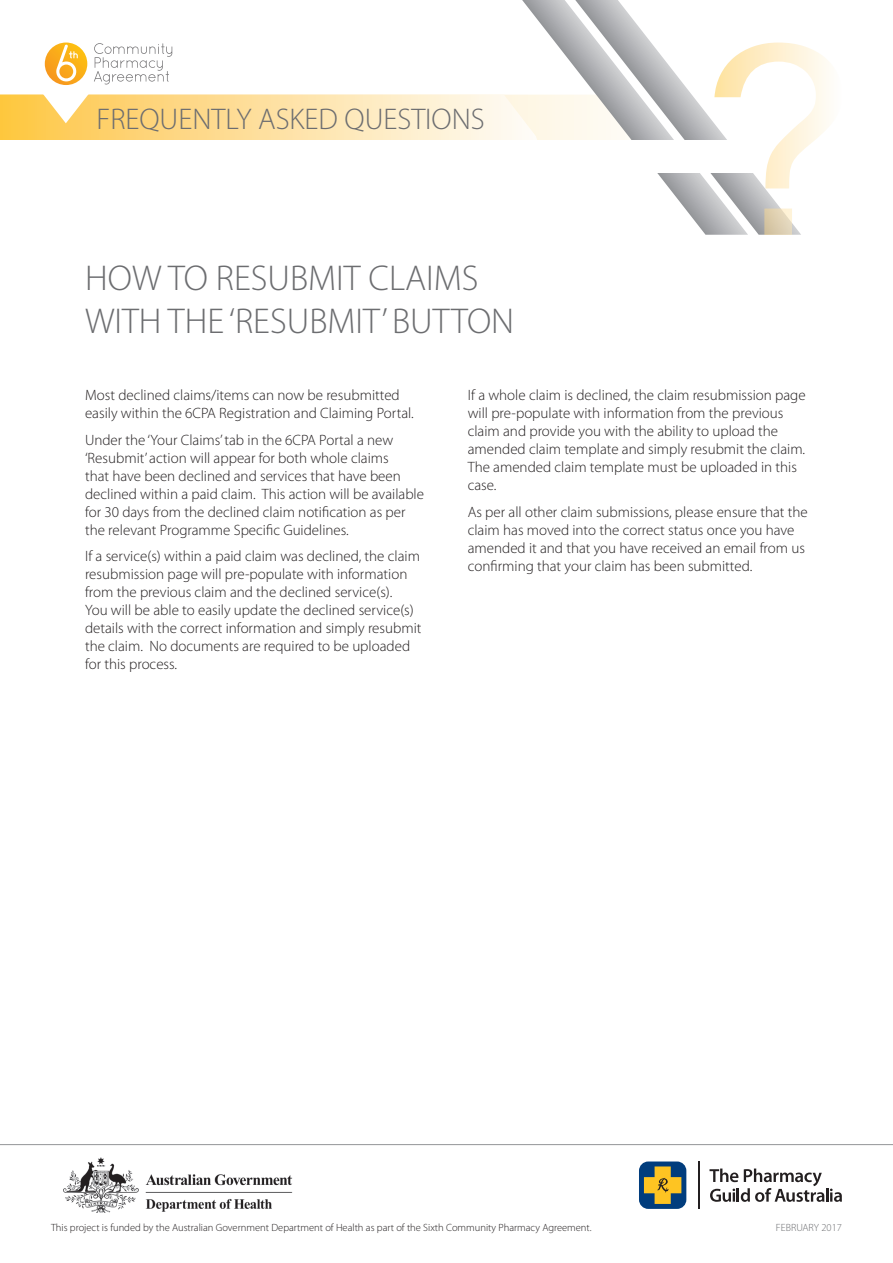
<style>
.page{position:relative;width:893px;height:1263px;background:#fff}
.page>*{position:absolute;margin:0;border:0;box-sizing:border-box;transform-origin:0 0}
.t1{font:300 36px/43.2px "Myriad Pro";color:#6c6d70}
.t2{font:300 30px "Myriad Pro";color:#6c6d70}
.t3{font:300 15px/18px "Myriad Pro";color:#231f20}
.t4{font:300 10.5px "Myriad Pro";color:#231f20}
.t5{font:300 10.5px "Myriad Pro";color:#6c6d70}
</style>
<div class="page">
<svg style="left:0;top:94px;width:522px;height:46px;background:#fee1a1"></svg>
<svg style="left:94px;top:43px;width:78px;height:41px"></svg>
<svg style="left:45px;top:43px;width:42px;height:42px"></svg>
<svg style="left:56px;top:45px;width:22px;height:36px"></svg>
<hr style="left:0;top:1144px;width:893px;height:1px;background:#939598">
<img style="left:64px;top:1157px;width:229px;height:56px">
<svg style="left:709px;top:1168px;width:133px;height:34px"></svg>
<hr style="left:698px;top:1161px;width:1px;height:48px;background:#231f20">
<div style="left:639px;top:1161px;width:47px;height:48px;background:#013d7d;border-radius:9px"></div>
<svg style="left:644px;top:1166px;width:37px;height:38px"></svg>
<svg style="left:522px;top:0;width:53px;height:140px"></svg>
<svg style="left:575px;top:0;width:210px;height:235px"></svg>
<div style="left:0;top:140px;width:893px;height:33px;background:#fff"></div>
<svg style="left:714px;top:43px;width:115px;height:192px"></svg>
<h2 class="t2" style="left:96px;top:102px;width:390px">FREQUENTLY ASKED QUESTIONS</h2>
<h1 class="t1" style="left:85px;top:257px;width:431px">HOW TO RESUBMIT CLAIMS<br>WITH THE ‘RESUBMIT’ BUTTON</h1>
<p class="t3" style="left:85px;top:387px;width:330px">Most declined claims/items can now be resubmitted easily within the 6CPA Registration and Claiming Portal.</p>
<p class="t3" style="left:85px;top:431px;width:341px">Under the ‘Your Claims’ tab in the 6CPA Portal a new ‘Resubmit’ action will appear for both whole claims<br>that have been declined and services that have been declined within a paid claim. This action will be available for 30 days from the declined claim notification as per the relevant Programme Specific Guidelines.</p>
<p class="t3" style="left:85px;top:548px;width:338px">If a service(s) within a paid claim was declined, the claim resubmission page will pre-populate with information from the previous claim and the declined service(s).<br>You will be able to easily update the declined service(s) details with the correct information and simply resubmit the claim. No documents are required to be uploaded for this process.</p>
<p class="t3" style="left:468px;top:387px;width:339px">If a whole claim is declined, the claim resubmission page will pre-populate with information from the previous claim and provide you with the ability to upload the amended claim template and simply resubmit the claim.<br>The amended claim template must be uploaded in this case.</p>
<p class="t3" style="left:468px;top:503px;width:341px">As per all other claim submissions, please ensure that the claim has moved into the correct status once you have amended it and that you have received an email from us confirming that your claim has been submitted.</p>
<p class="t4" style="left:51px;top:1222px;width:542px">This project is funded by the Australian Government Department of Health as part of the Sixth Community Pharmacy Agreement.</p>
<p class="t5" style="left:776px;top:1222px;width:67px">FEBRUARY 2017</p>
</div>
